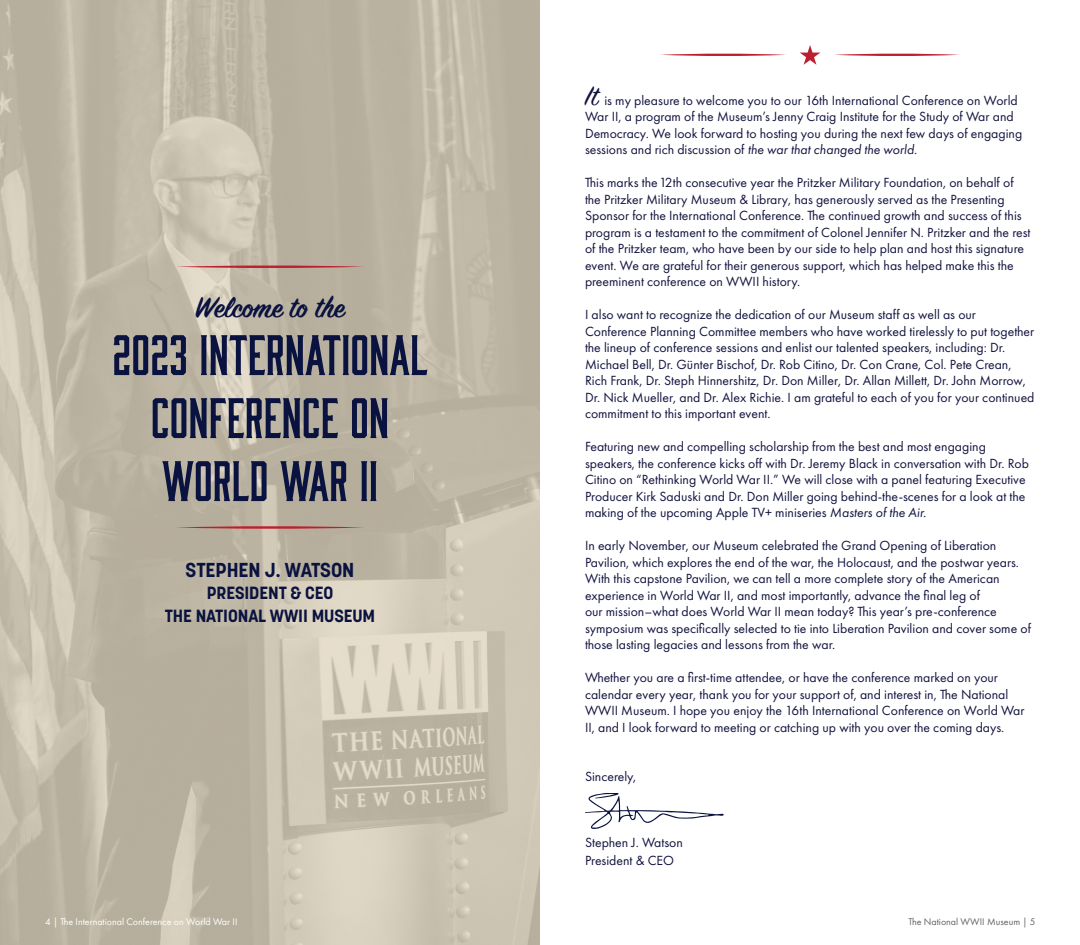
<style>
.page{position:relative;width:1080px;height:945px;background:#fff}
.page>*{position:absolute;margin:0;border:0;box-sizing:border-box;transform-origin:0 0}
.t1{font:52.5px/63px "Bourbon";color:#0a1240;text-align:center}
.t2{font:600 32.5px "Sign Painter House Script";color:#0a1240}
.itinerary_copy{font:700 20px "Korolev";letter-spacing:-.005em;color:#0a1240}
.itinerary_copy-2{font:700 17.5px "Korolev";letter-spacing:-.005em;color:#0a1240}
.t3{font:13.75px/16.5px "Futura PT";color:#12133f}
.t4{font:10px "Futura PT";color:#fff}
.t5{font:10px "Futura PT";color:#626465}
.s1{font-family:"Sign Painter House Script";font-size:30px;color:#11123d}
.s2{font-style:italic}
</style>
<div class="page">
<img style="left:0;top:0;width:540px;height:945px">
<svg style="left:176px;top:265px;width:188px;height:3px"></svg>
<svg style="left:176px;top:526px;width:188px;height:3px"></svg>
<svg style="left:585px;top:792px;width:139px;height:37px"></svg>
<svg style="left:834px;top:53px;width:125px;height:3px"></svg>
<svg style="left:661px;top:53px;width:125px;height:3px"></svg>
<svg style="left:800px;top:45px;width:20px;height:20px"></svg>
<p class="t2" style="left:195px;top:288px;width:152px">Welcome to the</p>
<p class="t1" style="left:112px;top:321px;width:317px">2023 INTERNATIONAL<br>CONFERENCE ON</p>
<p class="t1" style="left:162px;top:447px;width:218px">WORLD WAR II</p>
<p class="itinerary_copy" style="left:186px;top:557px;width:170px">STEPHEN J. WATSON</p>
<p class="itinerary_copy-2" style="left:207px;top:582px;width:128px">PRESIDENT &amp; CEO</p>
<p class="itinerary_copy-2" style="left:165px;top:604px;width:212px">THE NATIONAL WWII MUSEUM</p>
<p class="t4" style="left:45px;top:916px;width:194px">4 | The International Conference on World War II</p>
<p class="t3" style="left:585px;top:92px;width:439px"><span class="s1">It</span> is my pleasure to welcome you to our 16th International Conference on World War II, a program of the Museum’s Jenny Craig Institute for the Study of War and Democracy. We look forward to hosting you during the next few days of engaging sessions and rich discussion of <span class="s2">the war that changed the world.</span></p>
<p class="t3" style="left:585px;top:175px;width:447px">This marks the 12th consecutive year the Pritzker Military Foundation, on behalf of the Pritzker Military Museum &amp; Library, has generously served as the Presenting Sponsor for the International Conference. The continued growth and success of this program is a testament to the commitment of Colonel Jennifer N. Pritzker and the rest of the Pritzker team, who have been by our side to help plan and host this signature event. We are grateful for their generous support, which has helped make this the preeminent conference on WWII history.</p>
<p class="t3" style="left:585px;top:307px;width:451px">I also want to recognize the dedication of our Museum staff as well as our Conference Planning Committee members who have worked tirelessly to put together the lineup of conference sessions and enlist our talented speakers, including: Dr.<br>Michael Bell, Dr. Günter Bischof, Dr. Rob Citino, Dr. Con Crane, Col. Pete Crean, Rich Frank, Dr. Steph Hinnershitz, Dr. Don Miller, Dr. Allan Millett, Dr. John Morrow, Dr. Nick Mueller, and Dr. Alex Richie. I am grateful to each of you for your continued commitment to this important event.</p>
<p class="t3" style="left:585px;top:439px;width:446px">Featuring new and compelling scholarship from the best and most engaging speakers, the conference kicks off with Dr. Jeremy Black in conversation with Dr. Rob Citino on “Rethinking World War II.” We will close with a panel featuring Executive Producer Kirk Saduski and Dr. Don Miller going behind-the-scenes for a look at the making of the upcoming Apple TV+ miniseries <span class="s2">Masters of the Air.</span></p>
<p class="t3" style="left:585px;top:538px;width:448px">In early November, our Museum celebrated the Grand Opening of Liberation Pavilion, which explores the end of the war, the Holocaust, and the postwar years.<br>With this capstone Pavilion, we can tell a more complete story of the American experience in World War II, and most importantly, advance the final leg of<br>our mission–what does World War II mean today? This year’s pre-conference symposium was specifically selected to tie into Liberation Pavilion and cover some of those lasting legacies and lessons from the war.</p>
<p class="t3" style="left:585px;top:670px;width:441px">Whether you are a first-time attendee, or have the conference marked on your calendar every year, thank you for your support of, and interest in, The National WWII Museum. I hope you enjoy the 16th International Conference on World War II, and I look forward to meeting or catching up with you over the coming days.</p>
<p class="t3" style="left:585px;top:769px;width:53px">Sincerely,</p>
<p class="t3" style="left:585px;top:835px;width:99px">Stephen J. Watson</p>
<p class="t3" style="left:585px;top:852px;width:91px">President &amp; CEO</p>
<p class="t5" style="left:909px;top:916px;width:128px">The National WWII Museum | 5</p>
</div>
